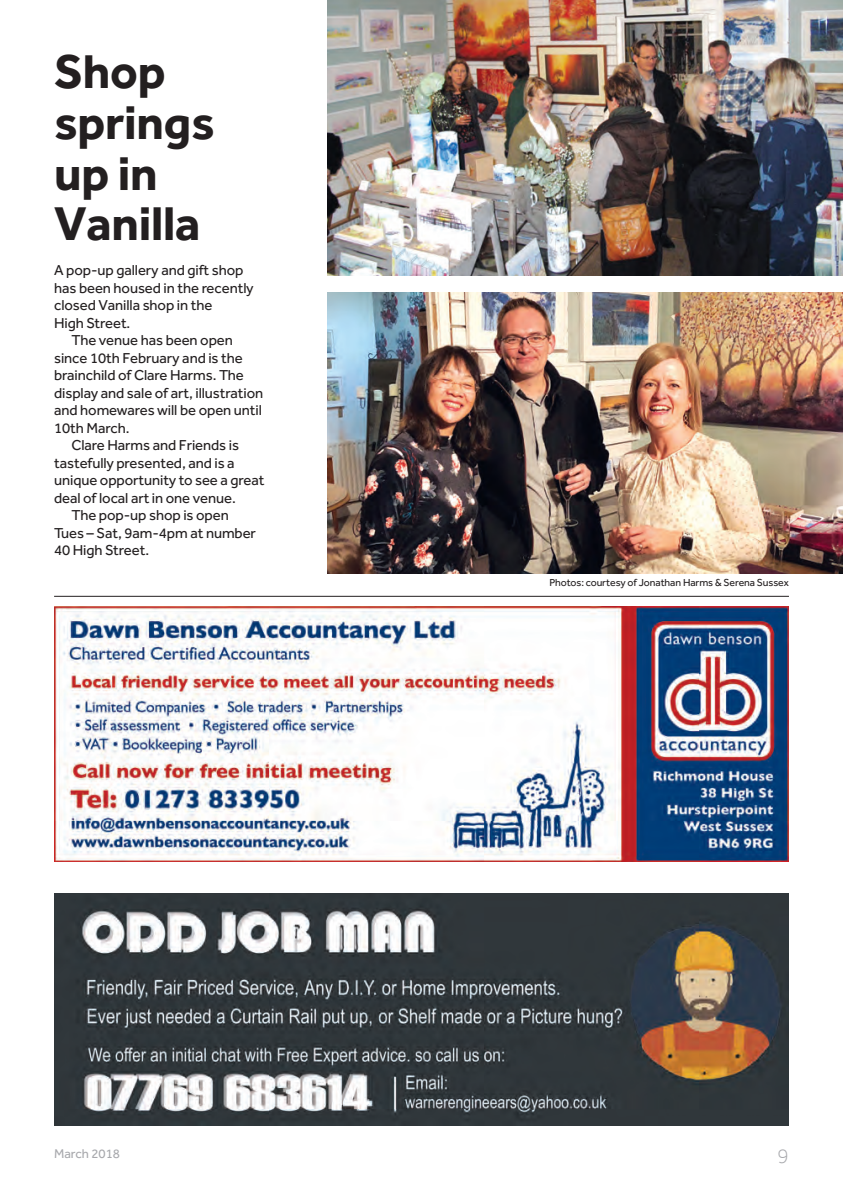
<style>
.page{position:relative;width:843px;height:1195px;background:#fff}
.page>*{position:absolute;margin:0;border:0;box-sizing:border-box;transform-origin:0 0}
.t1{font:700 49px/50.8px "Effra";letter-spacing:-.005em;color:#231f20}
.t2{font:300 21px "Effra";color:#a8a9ad}
.t3{font:14.88px/17.5px "Effra";letter-spacing:-.005em;color:#231f20}
.t4{font:13.12px "Effra";color:#a8a9ad}
.t5{font:10.5px "Effra";letter-spacing:-.005em;color:#231f20}
</style>
<div class="page">
<hr style="left:54px;top:596px;width:734px;height:1px;background:#231f20">
<img style="left:54px;top:606px;width:734px;height:255px">
<img style="left:54px;top:893px;width:734px;height:232px">
<img style="left:327px;top:0;width:515px;height:275px">
<img style="left:327px;top:292px;width:515px;height:282px">
<h1 class="t1" style="left:54px;top:45px;width:162px">Shop springs up in<br>Vanilla</h1>
<p class="t3" style="left:54px;top:261px;width:201px">A pop-up gallery and gift shop has been housed in the recently closed Vanilla shop in the<br>High Street.</p>
<p class="t3" style="left:71px;top:331px;width:163px">The venue has been open</p>
<p class="t3" style="left:54px;top:349px;width:190px">since 10th February and is the</p>
<p class="t3" style="left:54px;top:366px;width:191px">brainchild of Clare Harms. The</p>
<p class="t3" style="left:54px;top:383px;width:210px">display and sale of art, illustration</p>
<p class="t3" style="left:54px;top:401px;width:209px">and homewares will be open until</p>
<p class="t3" style="left:54px;top:418px;width:77px">10th March.</p>
<p class="t3" style="left:71px;top:436px;width:169px">Clare Harms and Friends is</p>
<p class="t3" style="left:54px;top:453px;width:182px">tastefully presented, and is a</p>
<p class="t3" style="left:54px;top:471px;width:212px">unique opportunity to see a great</p>
<p class="t3" style="left:54px;top:488px;width:183px">deal of local art in one venue.</p>
<p class="t3" style="left:71px;top:506px;width:159px">The pop-up shop is open</p>
<p class="t3" style="left:54px;top:523px;width:203px">Tues – Sat, 9am-4pm at number</p>
<p class="t3" style="left:54px;top:541px;width:96px">40 High Street.</p>
<p class="t5" style="left:549px;top:576px;width:241px">Photos: courtesy of Jonathan Harms &amp; Serena Sussex</p>
<p class="t4" style="left:54px;top:1145px;width:67px">March 2018</p>
<h2 class="t2" style="left:777px;top:1143px;width:13px">9</h2>
</div>
